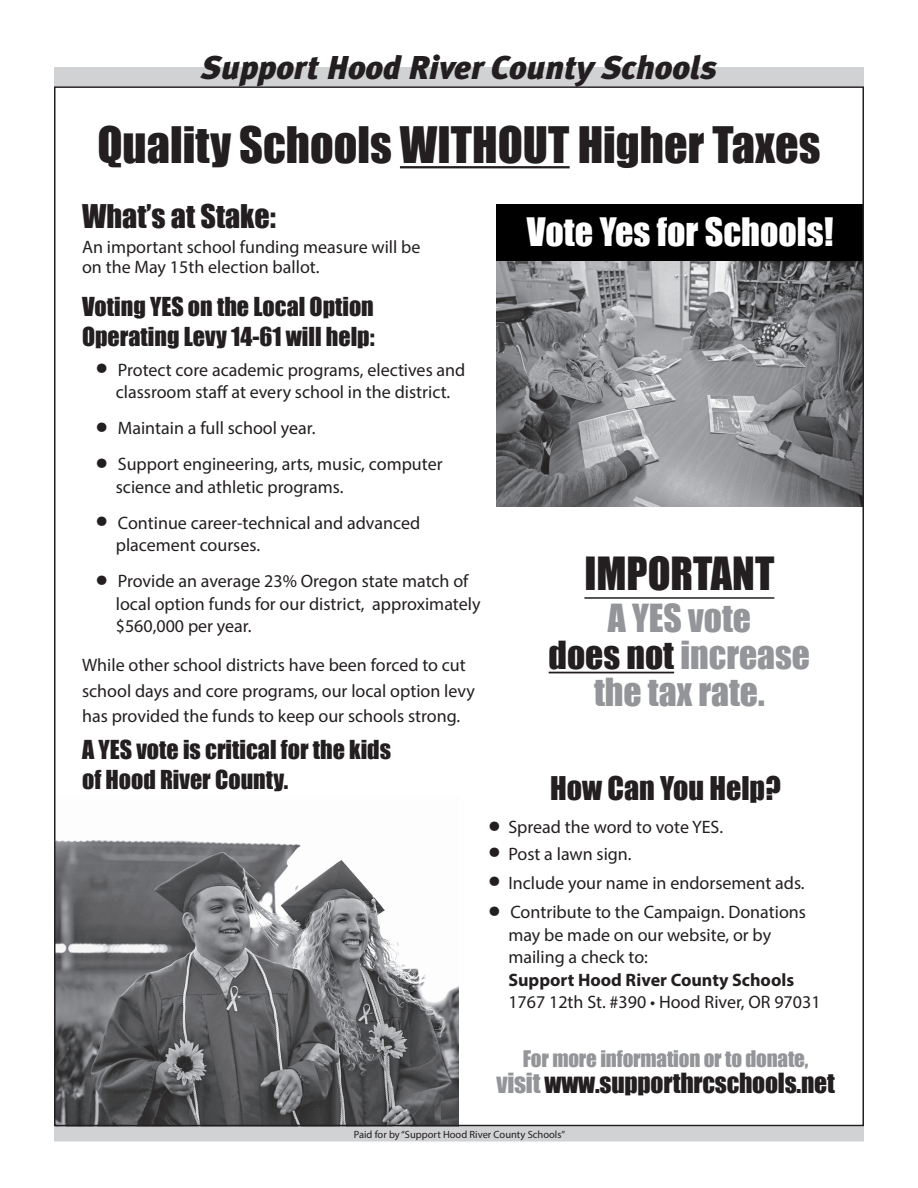
<style>
.page{position:relative;width:918px;height:1188px;background:#fff}
.page>*{position:absolute;margin:0;border:0;box-sizing:border-box;transform-origin:0 0}
.t1{font:46.2px "Impact";color:#231f20}
.t2{font:42px "Impact";color:#231f20}
.t3{font:36px "Impact";color:#fff}
.t4{font:35.55px/36.8px "Impact";color:#939598;text-align:center}
.t5{font:italic 900 33px "Meta Plus";color:#231f20}
.t6{font:30px "Impact";color:#231f20}
.t7{font:25.5px "Impact";letter-spacing:-.01em;color:#231f20}
.t8{font:24px/30px "Impact";color:#231f20}
.t9{font:21px "Impact";letter-spacing:-.01em;color:#939598}
.t10{font:18px/22.5px "Myriad Pro";color:#231f20}
.t11{font:700 18px "Myriad Pro";color:#231f20}
.t12{font:10.5px "Myriad Pro";color:#231f20}
.s1{font-size:45px}
.s2{color:#231f20}
.s3{color:#939598}
</style>
<div class="page">
<img style="left:496px;top:260px;width:365px;height:247px">
<img style="left:57px;top:840px;width:402px;height:283px">
<hr style="left:400px;top:166px;width:170px;height:2px;background:#231f20">
<hr style="left:549px;top:672px;width:125px;height:1px;background:#231f20">
<hr style="left:584px;top:597px;width:190px;height:2px;background:#231f20">
<div style="left:496px;top:204px;width:368px;height:56px;background:#000"></div>
<div style="left:54px;top:67px;width:810px;height:20px;background:#d1d2d4"></div>
<div style="left:54px;top:1126px;width:810px;height:16px;background:#d1d2d4"></div>
<h3 class="t5" style="left:201px;top:48px;width:517px">Support Hood River County Schools</h3>
<h1 class="t1" style="left:97px;top:109px;width:725px">Quality Schools WITHOUT Higher Taxes</h1>
<h3 class="t6" style="left:82px;top:193px;width:195px">What’s at Stake:</h3>
<p class="t10" style="left:82px;top:237px;width:340px;line-height:19.5px">An important school funding measure will be on the May 15th election ballot.</p>
<h3 class="t8" style="left:82px;top:291px;width:294px">Voting YES on the Local Option<br>Operating Levy 14-61 will help:</h3>
<p class="t10" style="left:96px;top:358px;width:371px;text-align:center"><span class="s1">•</span> Protect core academic programs, electives and classroom staff at every school in the district.</p>
<p class="t10" style="left:96px;top:417px;width:221px"><span class="s1">•</span> Maintain a full school year.</p>
<p class="t10" style="left:116px;top:453px;width:328px;text-indent:-20px"><span class="s1">•</span> Support engineering, arts, music, computer science and athletic programs.</p>
<p class="t10" style="left:116px;top:511px;width:306px;text-indent:-20px"><span class="s1">•</span> Continue career-technical and advanced placement courses.</p>
<p class="t10" style="left:116px;top:570px;width:366px;text-indent:-20px"><span class="s1">•</span> Provide an average 23% Oregon state match of local option funds for our district, approximately $560,000 per year.</p>
<p class="t10" style="left:82px;top:652px;width:394px;line-height:25.5px">While other school districts have been forced to cut school days and core programs, our local option levy has provided the funds to keep our schools strong.</p>
<h3 class="t8" style="left:82px;top:734px;width:310px">A YES vote is critical for the kids of Hood River County.</h3>
<h3 class="t3" style="left:527px;top:204px;width:308px">Vote Yes for Schools!</h3>
<h2 class="t2" style="left:584px;top:541px;width:191px">IMPORTANT</h2>
<h3 class="t4" style="left:549px;top:599px;width:263px">A YES vote<br><span class="s2">does not</span> increase the tax rate.</h3>
<h3 class="t6" style="left:550px;top:765px;width:232px">How Can You Help?</h3>
<p class="t10" style="left:488px;top:816px;width:236px"><span class="s1">•</span> Spread the word to vote YES.</p>
<p class="t10" style="left:488px;top:842px;width:145px"><span class="s1">•</span> Post a lawn sign.</p>
<p class="t10" style="left:488px;top:871px;width:318px"><span class="s1">•</span> Include your name in endorsement ads.</p>
<p class="t10" style="left:508px;top:900px;width:299px;text-indent:-20px"><span class="s1">•</span> Contribute to the Campaign. Donations may be made on our website, or by mailing a check to:</p>
<p class="t11" style="left:508px;top:968px;width:287px">Support Hood River County Schools</p>
<p class="t10" style="left:508px;top:990px;width:314px">1767 12th St. #390 • Hood River, OR 97031</p>
<p class="t9" style="left:523px;top:1043px;width:287px">For more information or to donate,</p>
<h3 class="t7" style="left:496px;top:1063px;width:340px"><span class="s3">visit</span> www.supporthrcschools.net</h3>
<p class="t12" style="left:354px;top:1128px;width:213px">Paid for by “Support Hood River County Schools”</p>
</div>
